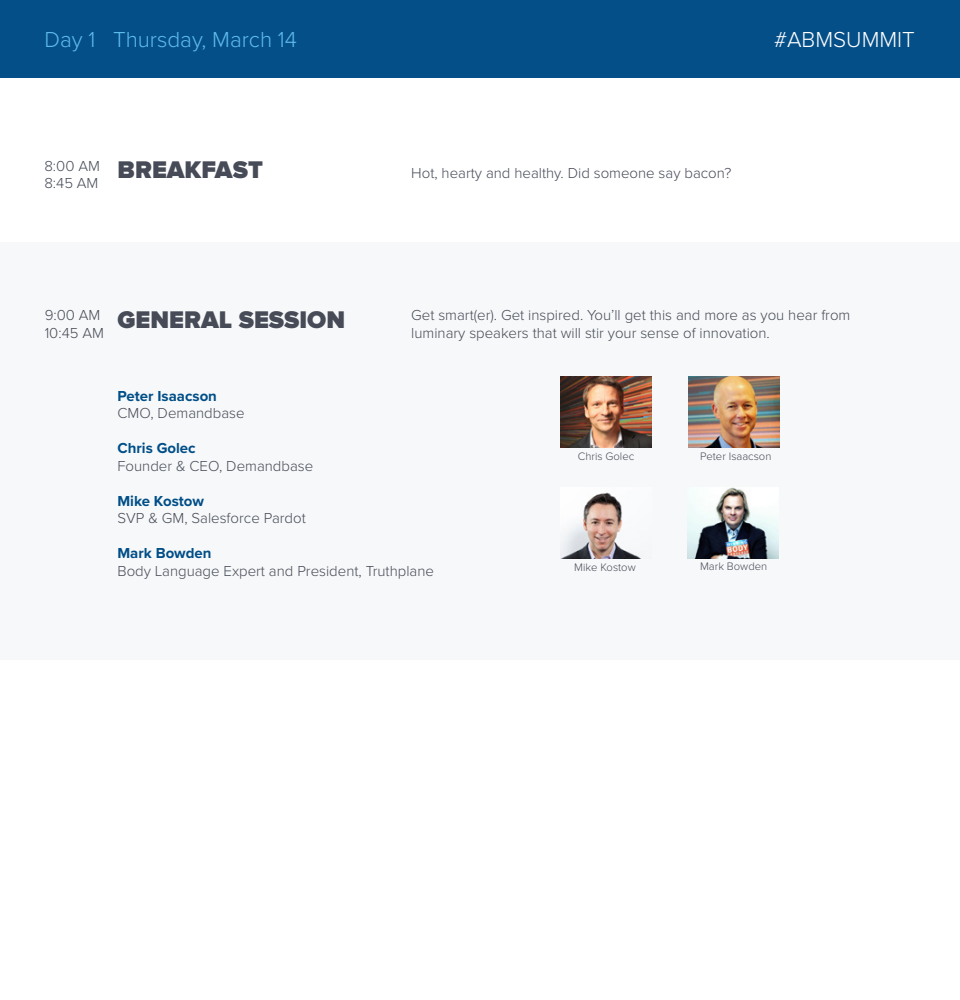
<style>
.page{position:relative;width:960px;height:1000px;background:#fff}
.page>*{position:absolute;margin:0;border:0;box-sizing:border-box;transform-origin:0 0}
.t1{font:900 25px "Proxima Nova";color:#464b57}
.t2{font:300 22.5px "Proxima Nova";color:#5dbae9}
.t3{font:300 22.5px "Proxima Nova";color:#fff}
.t4{font:300 15px/17.5px "Proxima Nova";color:#464b57}
.t5{font:700 15px "Proxima Nova";color:#004e88}
.t6{font:300 11.25px "Proxima Nova";color:#484b58}
</style>
<div class="page">
<div style="left:0;top:243px;width:960px;height:417px;background:#f7f8f9"></div>
<div style="left:0;top:0;width:960px;height:77px;background:#054f88"></div>
<img style="left:689px;top:377px;width:91px;height:71px">
<img style="left:688px;top:487px;width:91px;height:72px">
<img style="left:560px;top:377px;width:91px;height:71px">
<img style="left:560px;top:492px;width:81px;height:67px">
<h2 class="t2" style="left:45px;top:26px;width:254px">Day 1 Thursday, March 14</h2>
<h2 class="t3" style="left:774px;top:26px;width:142px">#ABMSUMMIT</h2>
<p class="t4" style="left:44px;top:157px;width:57px">8:00 AM</p>
<h1 class="t1" style="left:44px;top:156px;width:220px"><sub>8:45</sub> <sub>AM</sub> BREAKFAST</h1>
<p class="t4" style="left:45px;top:307px;width:57px">9:00 AM</p>
<h1 class="t1" style="left:45px;top:305px;width:302px"><sub>10:45</sub> <sub>AM</sub> GENERAL SESSION</h1>
<p class="t4" style="left:411px;top:165px;width:322px">Hot, hearty and healthy. Did someone say bacon?</p>
<p class="t4" style="left:411px;top:307px;width:441px">Get smart(er). Get inspired. You’ll get this and more as you hear from luminary speakers that will stir your sense of innovation.</p>
<p class="t5" style="left:118px;top:384px;width:101px">Peter Isaacson</p>
<p class="t4" style="left:118px;top:405px;width:129px">CMO, Demandbase</p>
<p class="t5" style="left:118px;top:437px;width:80px">Chris Golec</p>
<p class="t4" style="left:118px;top:457px;width:197px">Founder &amp; CEO, Demandbase</p>
<p class="t5" style="left:118px;top:489px;width:88px">Mike Kostow</p>
<p class="t4" style="left:118px;top:510px;width:190px">SVP &amp; GM, Salesforce Pardot</p>
<p class="t5" style="left:118px;top:542px;width:96px">Mark Bowden</p>
<p class="t4" style="left:118px;top:562px;width:318px">Body Language Expert and President, Truthplane</p>
<p class="t6" style="left:578px;top:450px;width:58px">Chris Golec</p>
<p class="t6" style="left:574px;top:561px;width:63px">Mike Kostow</p>
<p class="t6" style="left:700px;top:450px;width:73px">Peter Isaacson</p>
<p class="t6" style="left:700px;top:560px;width:69px">Mark Bowden</p>
</div>
